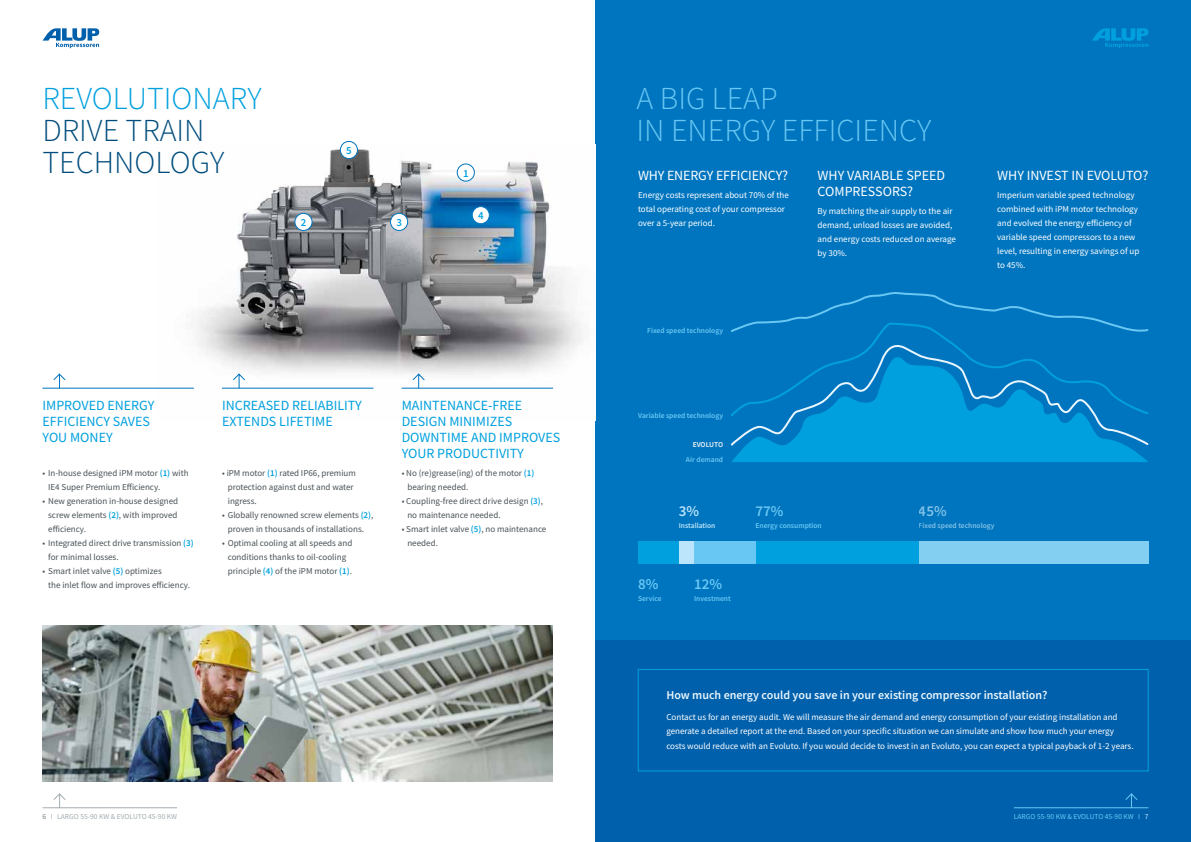
<style>
.page{position:relative;width:1191px;height:842px;background:#fff}
.page>*{position:absolute;margin:0;border:0;box-sizing:border-box;transform-origin:0 0}
.t1{font:300 32px/32px "Source Sans Pro";color:#69c8f3}
.t2{font:300 32px/32px "Source Sans Pro";color:#004d7d}
.t3{font:300 32px "Source Sans Pro";color:#00a0de}
.t4{font:600 15px "Source Sans Pro";color:#69c8f3}
.t5{font:600 15px "Source Sans Pro";color:#bce4fa}
.t6{font:14px/16px "Source Sans Pro";color:#00a0de}
.t7{font:14px/16px "Source Sans Pro";color:#fff}
.t8{font:600 12px "Source Sans Pro";color:#eaf6fe}
.t9{font:600 10.8px "Source Sans Pro";color:#00a0de}
.t10{font:9px/14px "Source Sans Pro";color:#fff}
.t11{font:9px/14px "Source Sans Pro";color:#485156}
.t12{font:600 7.5px "Source Sans Pro";color:#69c8f3}
.t13{font:600 7.5px "Source Sans Pro";color:#bce4fa}
.t14{font:7.5px "Source Sans Pro";color:#a4acb1}
.t15{font:7.5px "Source Sans Pro";color:#69c8f3}
.t16{font:600 7.5px "Source Sans Pro";letter-spacing:-.005em;color:#f6f6f6}
.s1{font-weight:600;color:#00a0de}
.s2{color:#778186}
.s3{color:#bce4fa}
</style>
<div class="page">
<div style="left:595px;top:0;width:596px;height:842px;background:#0075bf"></div>
<svg style="left:1092px;top:28px;width:56px;height:20px"></svg>
<div style="left:595px;top:641px;width:596px;height:201px;background:#0060ac"></div>
<svg style="left:43px;top:28px;width:56px;height:20px"></svg>
<div style="left:638px;top:669px;width:510px;height:102px;border:1px solid #00a0de"></div>
<div style="left:732px;top:447px;width:416px;height:15px;background:#00a0de"></div>
<svg style="left:730px;top:417px;width:419px;height:30px"></svg>
<svg style="left:731px;top:292px;width:418px;height:125px"></svg>
<div style="left:755px;top:541px;width:393px;height:23px;background:#00a0de"></div>
<div style="left:918px;top:541px;width:230px;height:23px;background:#83cff1"></div>
<div style="left:679px;top:541px;width:15px;height:23px;background:#bce4fa"></div>
<div style="left:694px;top:541px;width:61px;height:23px;background:#69c8f3"></div>
<div style="left:638px;top:541px;width:41px;height:23px;background:#00a0de"></div>
<img style="left:157px;top:144px;width:425px;height:245px">
<div style="left:457px;top:164px;width:17px;height:17px;background:#fff;border-radius:50%"></div>
<div style="left:457px;top:164px;width:18px;height:17px;border:1px solid #0075bf;border-radius:50%"></div>
<div style="left:295px;top:213px;width:17px;height:17px;background:#fff;border-radius:50%"></div>
<div style="left:294px;top:213px;width:18px;height:18px;border:1px solid #0075bf;border-radius:50%"></div>
<div style="left:390px;top:213px;width:18px;height:17px;background:#fff;border-radius:50%"></div>
<div style="left:390px;top:213px;width:18px;height:18px;border:1px solid #0075bf;border-radius:50%"></div>
<div style="left:472px;top:207px;width:17px;height:17px;background:#fff;border-radius:50%"></div>
<div style="left:472px;top:206px;width:18px;height:18px;border:1px solid #0075bf;border-radius:50%"></div>
<div style="left:340px;top:141px;width:17px;height:18px;background:#fff;border-radius:50%"></div>
<div style="left:340px;top:141px;width:18px;height:18px;border:1px solid #0075bf;border-radius:50%"></div>
<svg style="left:53px;top:374px;width:12px;height:14px"></svg>
<svg style="left:233px;top:374px;width:12px;height:14px"></svg>
<svg style="left:412px;top:374px;width:13px;height:14px"></svg>
<hr style="left:43px;top:388px;width:150px;height:1px;background:#0075bf">
<hr style="left:222px;top:388px;width:151px;height:1px;background:#0075bf">
<hr style="left:402px;top:388px;width:151px;height:1px;background:#0075bf">
<img style="left:43px;top:625px;width:510px;height:156px">
<svg style="left:1125px;top:793px;width:12px;height:14px"></svg>
<hr style="left:1014px;top:807px;width:134px;height:1px;background:#69c8f3">
<svg style="left:53px;top:793px;width:13px;height:14px"></svg>
<hr style="left:43px;top:807px;width:134px;height:1px;background:#a4acb1">
<h1 class="t3" style="left:43px;top:79px;width:221px">REVOLUTIONARY</h1>
<h1 class="t2" style="left:43px;top:114px;width:183px">DRIVE TRAIN<br>TECHNOLOGY</h1>
<p class="t9" style="left:346px;top:143px;width:7px">5</p>
<p class="t9" style="left:301px;top:215px;width:7px">2</p>
<p class="t9" style="left:396px;top:215px;width:7px">3</p>
<p class="t9" style="left:463px;top:166px;width:7px">1</p>
<p class="t9" style="left:478px;top:209px;width:7px">4</p>
<h3 class="t6" style="left:43px;top:397px;width:113px">IMPROVED ENERGY<br>EFFICIENCY SAVES<br>YOU MONEY</h3>
<h3 class="t6" style="left:222px;top:397px;width:141px">INCREASED RELIABILITY<br>EXTENDS LIFETIME</h3>
<h3 class="t6" style="left:402px;top:397px;width:160px">MAINTENANCE-FREE<br>DESIGN MINIMIZES<br>DOWNTIME AND IMPROVES<br>YOUR PRODUCTIVITY</h3>
<p class="t11" style="left:48px;top:466px;width:142px;text-indent:-6px">• In-house designed iPM motor <span class="s1">(1)</span> with<br>IE4 Super Premium Efficiency.</p>
<p class="t11" style="left:48px;top:494px;width:132px;text-align:justify;text-indent:-6px">• New generation in-house designed screw elements <span class="s1">(2)</span>, with improved efficiency.</p>
<p class="t11" style="left:48px;top:536px;width:147px;text-indent:-6px">• Integrated direct drive transmission <span class="s1">(3) </span>for minimal losses.</p>
<p class="t11" style="left:48px;top:564px;width:143px;text-indent:-6px">• Smart inlet valve <span class="s1">(5)</span> optimizes<br>the inlet flow and improves efficiency.</p>
<p class="t11" style="left:228px;top:466px;width:130px;text-indent:-6px">• iPM motor <span class="s1">(1)</span> rated IP66, premium protection against dust and water ingress.</p>
<p class="t11" style="left:222px;top:508px;width:153px;text-align:center">• Globally renowned screw elements <span class="s1">(2)</span>, proven in thousands of installations.</p>
<p class="t11" style="left:222px;top:536px;width:132px;text-align:center">• Optimal cooling at all speeds and conditions thanks to oil-cooling principle <span class="s1">(4)</span> of the iPM motor <span class="s1">(1)</span>.</p>
<p class="t11" style="left:407px;top:466px;width:128px;text-indent:-6px">• No (re)grease(ing) of the motor <span class="s1">(1) </span>bearing needed.</p>
<p class="t11" style="left:407px;top:494px;width:137px;text-indent:-6px">• Coupling-free direct drive design <span class="s1">(3)</span>, no maintenance needed.</p>
<p class="t11" style="left:407px;top:522px;width:140px;text-indent:-6px">• Smart inlet valve <span class="s1">(5)</span>, no maintenance needed.</p>
<h1 class="t1" style="left:636px;top:82px;width:296px">A BIG LEAP<br>IN ENERGY EFFICIENCY</h1>
<h3 class="t7" style="left:638px;top:167px;width:151px">WHY ENERGY EFFICIENCY?</h3>
<p class="t10" style="left:638px;top:188px;width:152px">Energy costs represent about 70% of the total operating cost of your compressor over a 5-year period.</p>
<p class="t12" style="left:647px;top:326px;width:77px">Fixed speed technology</p>
<h3 class="t7" style="left:817px;top:167px;width:129px">WHY VARIABLE SPEED<br>COMPRESSORS?</h3>
<h3 class="t7" style="left:997px;top:167px;width:153px">WHY INVEST IN EVOLUTO?</h3>
<p class="t10" style="left:997px;top:188px;width:144px">Imperium variable speed technology combined with iPM motor technology and evolved the energy efficiency of variable speed compressors to a new level, resulting in energy savings of up to 45%.</p>
<p class="t10" style="left:817px;top:204px;width:140px">By matching the air supply to the air demand, unload losses are avoided, and energy costs reduced on average by 30%.</p>
<p class="t12" style="left:638px;top:411px;width:86px">Variable speed technology</p>
<p class="t16" style="left:692px;top:440px;width:32px">EVOLUTO</p>
<p class="t12" style="left:686px;top:455px;width:39px">Air demand</p>
<h2 class="t5" style="left:679px;top:501px;width:22px">3%</h2>
<p class="t13" style="left:679px;top:520px;width:38px">Installation</p>
<h2 class="t4" style="left:638px;top:574px;width:22px">8%</h2>
<p class="t12" style="left:638px;top:594px;width:25px">Service</p>
<h2 class="t4" style="left:694px;top:574px;width:30px">12%</h2>
<p class="t12" style="left:694px;top:594px;width:38px">Investment</p>
<h2 class="t4" style="left:755px;top:501px;width:30px">77%</h2>
<p class="t12" style="left:755px;top:520px;width:68px">Energy consumption</p>
<h2 class="t5" style="left:918px;top:501px;width:30px">45%</h2>
<p class="t13" style="left:918px;top:520px;width:77px">Fixed speed technology</p>
<h3 class="t8" style="left:666px;top:687px;width:382px">How much energy could you save in your existing compressor installation?</h3>
<p class="t10" style="left:666px;top:710px;width:469px">Contact us for an energy audit. We will measure the air demand and energy consumption of your existing installation and generate a detailed report at the end. Based on your specific situation we can simulate and show how much your energy costs would reduce with an Evoluto. If you would decide to invest in an Evoluto, you can expect a typical payback of 1-2 years.</p>
<p class="t14" style="left:43px;top:812px;width:136px"><span class="s2">6</span> I LARGO 55-90 KW &amp; EVOLUTO 45-90 KW</p>
<p class="t15" style="left:1014px;top:812px;width:136px">LARGO 55-90 KW &amp; EVOLUTO 45-90 KW I <span class="s3">7</span></p>
</div>
